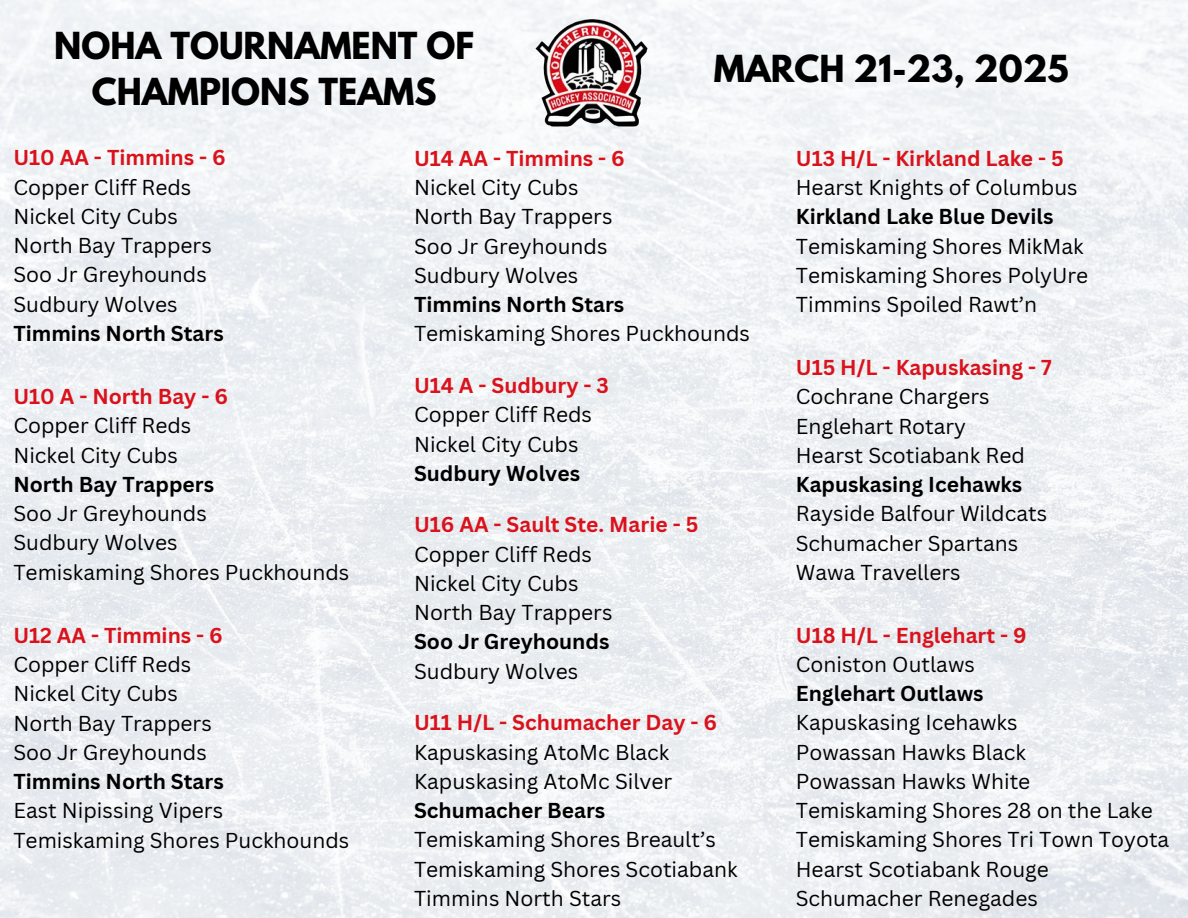
<style>
.page{position:relative;width:1188px;height:918px;background:#fff}
.page>*{position:absolute;margin:0;border:0;box-sizing:border-box;transform-origin:0 0}
.t1{font:700 33px/46.2px "League Spartan";color:#000;text-align:center}
.t2{font:21px "Canva Sans";color:#000}
.t3{font:700 21px "Canva Sans";color:#d9121c}
.t4{font:700 21px "Canva Sans";color:#000}
</style>
<div class="page">
<img style="left:0;top:0;width:1188px;height:918px">
<img style="left:534px;top:18px;width:120px;height:113px">
<p class="t1" style="left:54px;top:27px;width:422px">NOHA TOURNAMENT OF<br>CHAMPIONS TEAMS</p>
<p class="t1" style="left:714px;top:50px;width:356px">MARCH 21-23, 2025</p>
<h1 class="t3" style="left:13px;top:143px;width:214px">U10 AA - Timmins - 6</h1>
<p class="t2" style="left:13px;top:172px;width:180px">Copper Cliff Reds</p>
<h1 class="t2" style="left:13px;top:202px;width:166px">Nickel City Cubs</h1>
<p class="t2" style="left:13px;top:231px;width:200px">North Bay Trappers</p>
<p class="t2" style="left:13px;top:260px;width:195px">Soo Jr Greyhounds</p>
<p class="t2" style="left:13px;top:289px;width:166px">Sudbury Wolves</p>
<p class="t4" style="left:13px;top:319px;width:212px">Timmins North Stars</p>
<p class="t3" style="left:13px;top:382px;width:216px">U10 A - North Bay - 6</p>
<p class="t2" style="left:13px;top:411px;width:180px">Copper Cliff Reds</p>
<p class="t2" style="left:13px;top:440px;width:166px">Nickel City Cubs</p>
<p class="t4" style="left:13px;top:469px;width:202px">North Bay Trappers</p>
<p class="t2" style="left:13px;top:499px;width:195px">Soo Jr Greyhounds</p>
<p class="t2" style="left:13px;top:528px;width:166px">Sudbury Wolves</p>
<p class="t2" style="left:13px;top:557px;width:337px">Temiskaming Shores Puckhounds</p>
<p class="t3" style="left:13px;top:620px;width:211px">U12 AA - Timmins - 6</p>
<p class="t2" style="left:13px;top:650px;width:180px">Copper Cliff Reds</p>
<p class="t2" style="left:13px;top:679px;width:166px">Nickel City Cubs</p>
<p class="t2" style="left:13px;top:708px;width:200px">North Bay Trappers</p>
<p class="t2" style="left:13px;top:737px;width:195px">Soo Jr Greyhounds</p>
<p class="t4" style="left:13px;top:767px;width:212px">Timmins North Stars</p>
<p class="t2" style="left:13px;top:796px;width:211px">East Nipissing Vipers</p>
<p class="t2" style="left:13px;top:825px;width:337px">Temiskaming Shores Puckhounds</p>
<p class="t3" style="left:414px;top:144px;width:212px">U14 AA - Timmins - 6</p>
<p class="t2" style="left:414px;top:173px;width:166px">Nickel City Cubs</p>
<p class="t2" style="left:414px;top:202px;width:200px">North Bay Trappers</p>
<p class="t2" style="left:414px;top:231px;width:195px">Soo Jr Greyhounds</p>
<p class="t2" style="left:414px;top:261px;width:166px">Sudbury Wolves</p>
<p class="t4" style="left:414px;top:290px;width:212px">Timmins North Stars</p>
<p class="t2" style="left:414px;top:319px;width:337px">Temiskaming Shores Puckhounds</p>
<p class="t3" style="left:414px;top:371px;width:196px">U14 A - Sudbury - 3</p>
<p class="t2" style="left:414px;top:400px;width:180px">Copper Cliff Reds</p>
<p class="t2" style="left:414px;top:429px;width:166px">Nickel City Cubs</p>
<p class="t4" style="left:414px;top:458px;width:168px">Sudbury Wolves</p>
<p class="t3" style="left:414px;top:510px;width:286px">U16 AA - Sault Ste. Marie - 5</p>
<p class="t2" style="left:414px;top:539px;width:180px">Copper Cliff Reds</p>
<p class="t2" style="left:414px;top:569px;width:166px">Nickel City Cubs</p>
<p class="t2" style="left:414px;top:598px;width:200px">North Bay Trappers</p>
<p class="t4" style="left:414px;top:627px;width:197px">Soo Jr Greyhounds</p>
<p class="t2" style="left:414px;top:656px;width:166px">Sudbury Wolves</p>
<p class="t3" style="left:414px;top:708px;width:305px">U11 H/L - Schumacher Day - 6</p>
<p class="t2" style="left:414px;top:737px;width:257px">Kapuskasing AtoMc Black</p>
<p class="t2" style="left:414px;top:766px;width:260px">Kapuskasing AtoMc Silver</p>
<p class="t4" style="left:414px;top:796px;width:193px">Schumacher Bears</p>
<p class="t2" style="left:414px;top:825px;width:303px">Temiskaming Shores Breault’s</p>
<p class="t2" style="left:414px;top:854px;width:325px">Temiskaming Shores Scotiabank</p>
<p class="t2" style="left:414px;top:883px;width:209px">Timmins North Stars</p>
<p class="t3" style="left:796px;top:144px;width:270px">U13 H/L - Kirkland Lake - 5</p>
<p class="t2" style="left:796px;top:173px;width:283px">Hearst Knights of Columbus</p>
<p class="t4" style="left:796px;top:202px;width:259px">Kirkland Lake Blue Devils</p>
<p class="t2" style="left:796px;top:231px;width:289px">Temiskaming Shores MikMak</p>
<p class="t2" style="left:796px;top:261px;width:294px">Temiskaming Shores PolyUre</p>
<p class="t2" style="left:796px;top:290px;width:243px">Timmins Spoiled Rawt’n</p>
<p class="t3" style="left:796px;top:353px;width:257px">U15 H/L - Kapuskasing - 7</p>
<p class="t2" style="left:796px;top:382px;width:195px">Cochrane Chargers</p>
<p class="t2" style="left:796px;top:411px;width:172px">Englehart Rotary</p>
<p class="t2" style="left:796px;top:440px;width:231px">Hearst Scotiabank Red</p>
<p class="t4" style="left:796px;top:470px;width:228px">Kapuskasing Icehawks</p>
<p class="t2" style="left:796px;top:499px;width:253px">Rayside Balfour Wildcats</p>
<p class="t2" style="left:796px;top:528px;width:224px">Schumacher Spartans</p>
<p class="t2" style="left:796px;top:557px;width:166px">Wawa Travellers</p>
<p class="t3" style="left:796px;top:620px;width:232px">U18 H/L - Englehart - 9</p>
<p class="t2" style="left:796px;top:649px;width:181px">Coniston Outlaws</p>
<p class="t4" style="left:796px;top:679px;width:189px">Englehart Outlaws</p>
<p class="t2" style="left:796px;top:708px;width:223px">Kapuskasing Icehawks</p>
<p class="t2" style="left:796px;top:737px;width:232px">Powassan Hawks Black</p>
<p class="t2" style="left:796px;top:766px;width:236px">Powassan Hawks White</p>
<p class="t2" style="left:796px;top:796px;width:358px">Temiskaming Shores 28 on the Lake</p>
<p class="t2" style="left:796px;top:825px;width:375px">Temiskaming Shores Tri Town Toyota</p>
<p class="t2" style="left:796px;top:854px;width:254px">Hearst Scotiabank Rouge</p>
<p class="t2" style="left:796px;top:883px;width:244px">Schumacher Renegades</p>
</div>
